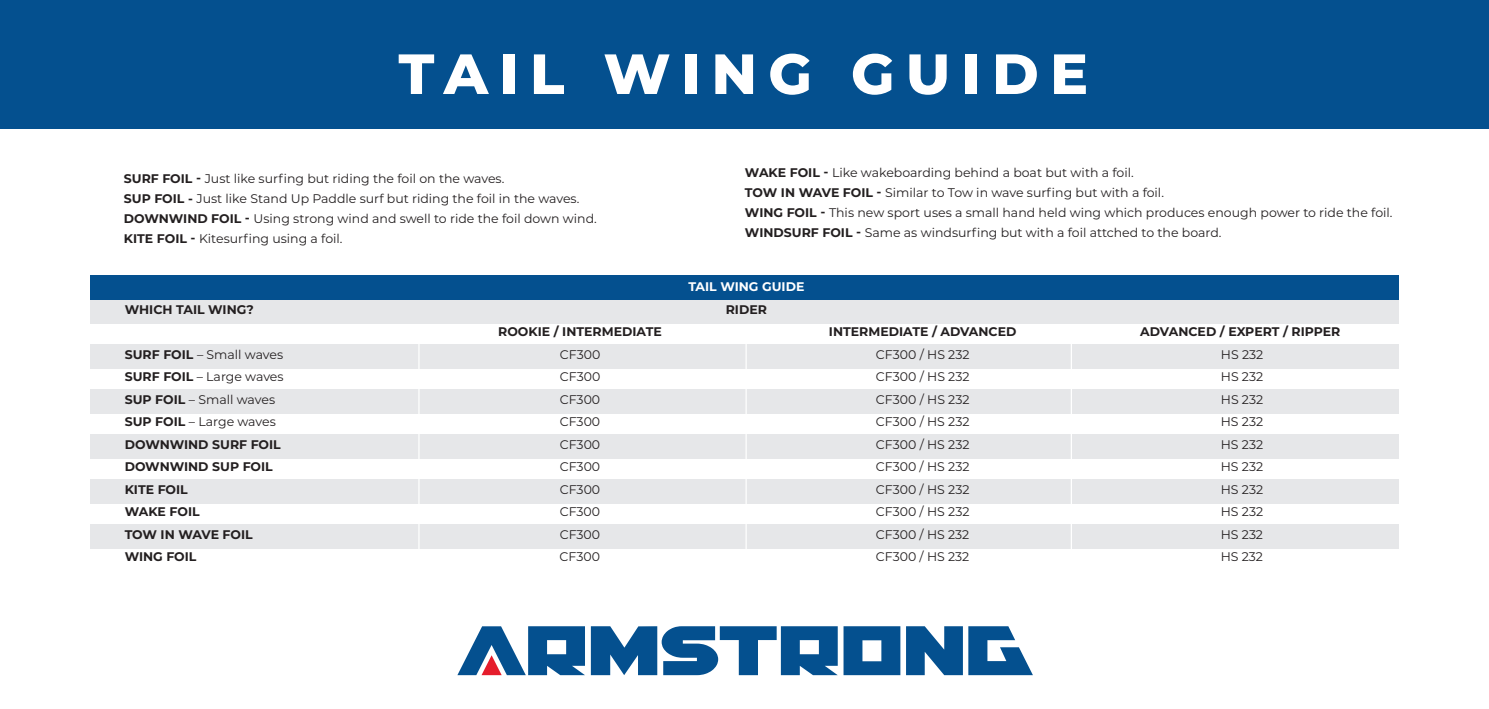
<style>
.page{position:relative;width:1489px;height:709px;background:#fff}
.page>*{position:absolute;margin:0;border:0;box-sizing:border-box;transform-origin:0 0}
.t1{font:800 56.5px "Montserrat";letter-spacing:.2em;color:#fff}
.t2{font:12.5px/20px "Montserrat";color:#231f20}
.t3{font:700 12.5px "Montserrat";color:#231f20}
.t4{font:700 12.5px "Montserrat";color:#fff}
.s1{font-weight:700}
</style>
<div class="page">
<div style="left:0;top:0;width:1488px;height:128px;background:#04508f"></div>
<div style="left:90px;top:345px;width:1309px;height:24px;background:#e6e7e9"></div>
<div style="left:90px;top:390px;width:1309px;height:24px;background:#e6e7e9"></div>
<div style="left:90px;top:435px;width:1309px;height:24px;background:#e6e7e9"></div>
<div style="left:90px;top:480px;width:1309px;height:24px;background:#e6e7e9"></div>
<div style="left:90px;top:525px;width:1309px;height:24px;background:#e6e7e9"></div>
<hr style="left:418px;top:323px;width:1px;height:252px;background:#fff">
<hr style="left:745px;top:323px;width:1px;height:252px;background:#fff">
<hr style="left:1070px;top:323px;width:1px;height:252px;background:#fff">
<div style="left:90px;top:300px;width:1309px;height:24px;background:#e6e7e9"></div>
<div style="left:90px;top:275px;width:1309px;height:24px;background:#04508f"></div>
<svg style="left:591px;top:626px;width:246px;height:49px"></svg>
<svg style="left:843px;top:626px;width:57px;height:49px"></svg>
<svg style="left:906px;top:626px;width:56px;height:49px"></svg>
<svg style="left:968px;top:626px;width:64px;height:49px"></svg>
<svg style="left:457px;top:626px;width:128px;height:49px"></svg>
<h1 class="t1" style="left:398px;top:32px;width:691px">TAIL WING GUIDE</h1>
<p class="t2" style="left:124px;top:168px;width:474px"><span class="s1">SURF FOIL -</span> Just like surfing but riding the foil on the waves.<br><span class="s1">SUP FOIL -</span> Just like Stand Up Paddle surf but riding the foil in the waves.<br><span class="s1">DOWNWIND FOIL -</span> Using strong wind and swell to ride the foil down wind.<br><span class="s1">KITE FOIL -</span> Kitesurfing using a foil.</p>
<p class="t2" style="left:745px;top:162px;width:649px"><span class="s1">WAKE FOIL -</span> Like wakeboarding behind a boat but with a foil.<br><span class="s1">TOW IN WAVE FOIL -</span> Similar to Tow in wave surfing but with a foil.<br><span class="s1">WING FOIL -</span> This new sport uses a small hand held wing which produces enough power to ride the foil.<br><span class="s1">WINDSURF FOIL -</span> Same as windsurfing but with a foil attched to the board.</p>
<p class="t4" style="left:688px;top:278px;width:118px">TAIL WING GUIDE</p>
<p class="t3" style="left:125px;top:300px;width:130px">WHICH TAIL WING?</p>
<p class="t3" style="left:725px;top:300px;width:43px">RIDER</p>
<p class="t3" style="left:498px;top:323px;width:165px">ROOKIE / I NTERMEDIATE</p>
<p class="t3" style="left:828px;top:323px;width:181px">I NTERMEDIATE / ADVANCEDAD</p>
<p class="t3" style="left:1159px;top:323px;width:182px">VANCED / EXPERT / RIPPER</p>
<p class="t2" style="left:125px;top:344px;width:160px"><span class="s1">SURF FOIL</span> – Small waves</p>
<p class="t2" style="left:559px;top:344px;width:42px">CF300</p>
<p class="t2" style="left:875px;top:344px;width:95px">CF300 / HS 232</p>
<p class="t2" style="left:1220px;top:344px;width:44px">HS 232</p>
<p class="t2" style="left:125px;top:366px;width:160px"><span class="s1">SURF FOIL</span> – Large waves</p>
<p class="t2" style="left:559px;top:366px;width:42px">CF300</p>
<p class="t2" style="left:875px;top:366px;width:95px">CF300 / HS 232</p>
<p class="t2" style="left:1220px;top:366px;width:44px">HS 232</p>
<p class="t2" style="left:125px;top:389px;width:152px"><span class="s1">SUP FOIL</span> – Small waves</p>
<p class="t2" style="left:559px;top:389px;width:42px">CF300</p>
<p class="t2" style="left:875px;top:389px;width:95px">CF300 / HS 232</p>
<p class="t2" style="left:1220px;top:389px;width:44px">HS 232</p>
<p class="t2" style="left:125px;top:411px;width:152px"><span class="s1">SUP FOIL</span> – Large waves</p>
<p class="t2" style="left:559px;top:411px;width:42px">CF300</p>
<p class="t2" style="left:875px;top:411px;width:95px">CF300 / HS 232</p>
<p class="t2" style="left:1220px;top:411px;width:44px">HS 232</p>
<p class="t3" style="left:125px;top:435px;width:158px">DOWNWIND SURF FOIL</p>
<p class="t2" style="left:559px;top:434px;width:42px">CF300</p>
<p class="t2" style="left:875px;top:434px;width:95px">CF300 / HS 232</p>
<p class="t2" style="left:1220px;top:434px;width:44px">HS 232</p>
<p class="t3" style="left:125px;top:458px;width:150px">DOWNWIND SUP FOIL</p>
<p class="t2" style="left:559px;top:456px;width:42px">CF300</p>
<p class="t2" style="left:875px;top:456px;width:95px">CF300 / HS 232</p>
<p class="t2" style="left:1220px;top:456px;width:44px">HS 232</p>
<p class="t3" style="left:125px;top:480px;width:65px">KITE FOIL</p>
<p class="t2" style="left:559px;top:479px;width:42px">CF300</p>
<p class="t2" style="left:875px;top:479px;width:95px">CF300 / HS 232</p>
<p class="t2" style="left:1220px;top:479px;width:44px">HS 232</p>
<p class="t3" style="left:125px;top:503px;width:76px">WAKE FOIL</p>
<p class="t2" style="left:559px;top:501px;width:42px">CF300</p>
<p class="t2" style="left:875px;top:501px;width:95px">CF300 / HS 232</p>
<p class="t2" style="left:1220px;top:501px;width:44px">HS 232</p>
<p class="t3" style="left:125px;top:525px;width:129px">TOW IN WAVE FOIL</p>
<p class="t2" style="left:559px;top:524px;width:42px">CF300</p>
<p class="t2" style="left:875px;top:524px;width:95px">CF300 / HS 232</p>
<p class="t2" style="left:1220px;top:524px;width:44px">HS 232</p>
<p class="t3" style="left:125px;top:548px;width:73px">WING FOIL</p>
<p class="t2" style="left:559px;top:546px;width:42px">CF300</p>
<p class="t2" style="left:875px;top:546px;width:95px">CF300 / HS 232</p>
<p class="t2" style="left:1220px;top:546px;width:44px">HS 232</p>
</div>
